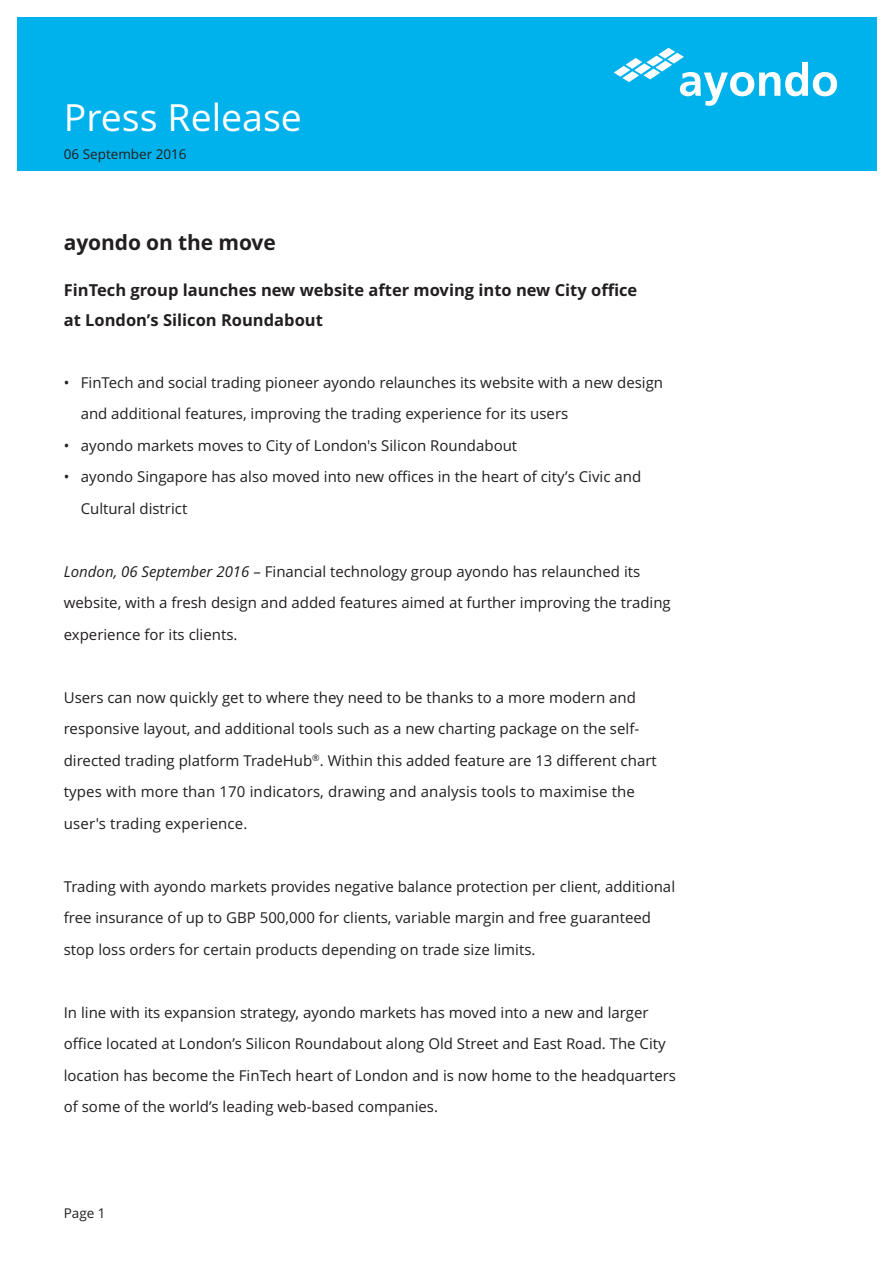
<style>
.page{position:relative;width:893px;height:1263px;background:#fff}
.page>*{position:absolute;margin:0;border:0;box-sizing:border-box;transform-origin:0 0}
.t1{font:37.5px "Open Sans";color:#fff}
.t2{font:700 21px "Open Sans";letter-spacing:-.005em;color:#231f20}
.t3{font:700 16.5px/30px "Open Sans";color:#231f20}
.t4{font:15px/31.5px "Open Sans";color:#231f20}
.t5{font:13.5px "Open Sans";color:#231f20}
.s1{font-style:italic}
</style>
<div class="page">
<div style="left:17px;top:17px;width:859px;height:153px;background:#00b2eb"></div>
<svg style="left:614px;top:48px;width:223px;height:58px"></svg>
<h1 class="t1" style="left:64px;top:102px;width:240px">Press Release</h1>
<p class="t5" style="left:64px;top:149px;width:124px">06 September 2016</p>
<h2 class="t2" style="left:64px;top:234px;width:213px">ayondo on the move</h2>
<p class="t3" style="left:64px;top:277px;width:575px">FinTech group launches new website after moving into new City office at London’s Silicon Roundabout</p>
<p class="t4" style="left:81px;top:368px;width:584px;text-indent:-17px">• FinTech and social trading pioneer ayondo relaunches its website with a new design and additional features, improving the trading experience for its users</p>
<p class="t4" style="left:64px;top:431px;width:455px">• ayondo markets moves to City of London's Silicon Roundabout</p>
<p class="t4" style="left:81px;top:463px;width:562px;text-indent:-17px">• ayondo Singapore has also moved into new offices in the heart of city’s Civic and<br>Cultural district</p>
<p class="t4" style="left:64px;top:557px;width:608px"><span class="s1">London, 06 September 2016</span> – Financial technology group ayondo has relaunched its website, with a fresh design and added features aimed at further improving the trading experience for its clients.</p>
<p class="t4" style="left:64px;top:683px;width:594px">Users can now quickly get to where they need to be thanks to a more modern and responsive layout, and additional tools such as a new charting package on the self&shy;directed trading platform TradeHub<sup>®</sup>. Within this added feature are 13 different chart types with more than 170 indicators, drawing and analysis tools to maximise the user's trading experience.</p>
<p class="t4" style="left:64px;top:872px;width:613px">Trading with ayondo markets provides negative balance protection per client, additional free insurance of up to GBP 500,000 for clients, variable margin and free guaranteed stop loss orders for certain products depending on trade size limits.</p>
<p class="t4" style="left:64px;top:998px;width:614px">In line with its expansion strategy, ayondo markets has moved into a new and larger office located at London’s Silicon Roundabout along Old Street and East Road. The City location has become the FinTech heart of London and is now home to the headquarters of some of the world’s leading web-based companies.</p>
<p class="t5" style="left:64px;top:1208px;width:43px">Page 1</p>
</div>
